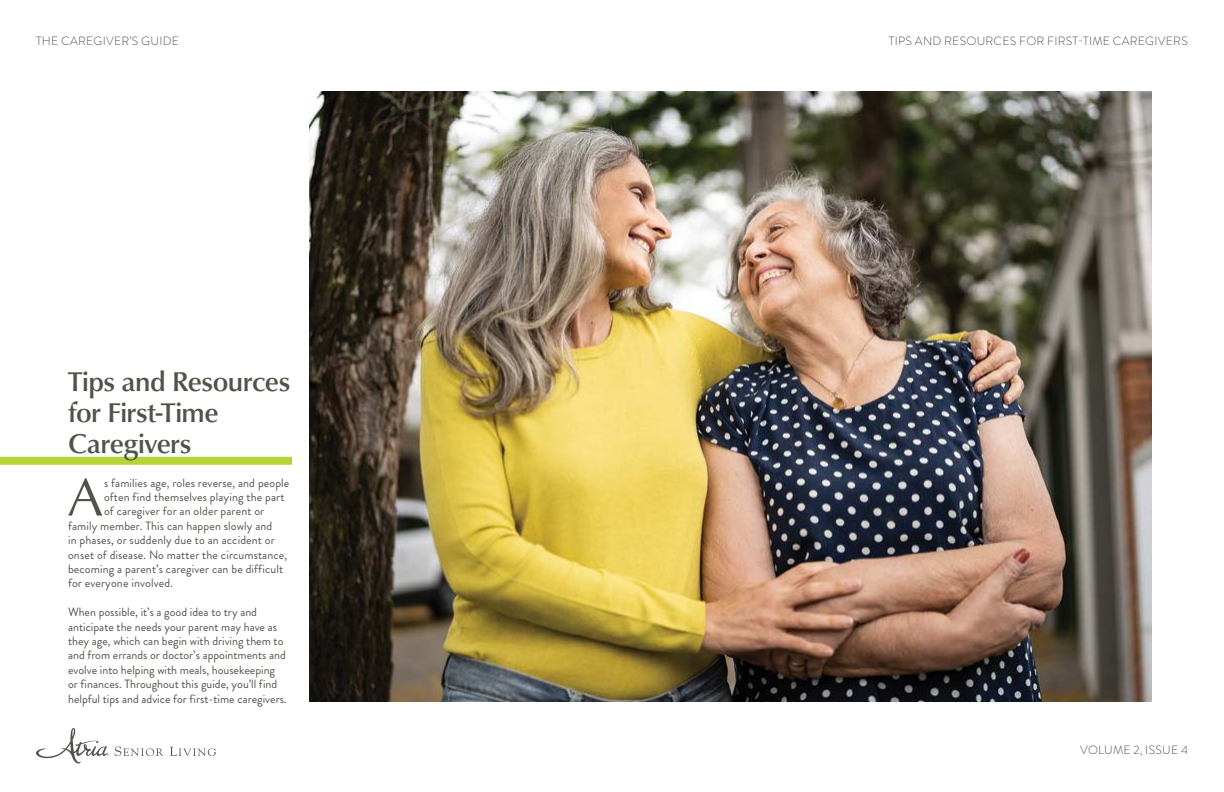
<style>
.page{position:relative;width:1224px;height:792px;background:#fff}
.page>*{position:absolute;margin:0;border:0;box-sizing:border-box;transform-origin:0 0}
.t1{font:54.9px "Classico URW";color:#50534a}
.t2{font:500 28px/31px "Classico URW";letter-spacing:-.015em;color:#50534a}
.t3{font:12px/14.4px "Brandon Grotesque";letter-spacing:.005em;color:#50534a}
.t4{font:300 12px "Brandon Grotesque";letter-spacing:.02em;color:#50534a}
</style>
<div class="page">
<svg style="left:170px;top:747px;width:46px;height:9px"></svg>
<svg style="left:36px;top:728px;width:127px;height:36px"></svg>
<img style="left:310px;top:91px;width:842px;height:611px">
<div style="left:0;top:457px;width:292px;height:8px;background:#b7d436"></div>
<p class="t4" style="left:36px;top:32px;width:144px">THE CAREGIVER’S GUIDE</p>
<p class="t4" style="left:889px;top:32px;width:300px">TIPS AND RESOURCES FOR FIRST-TIME CAREGIVERS</p>
<h2 class="t2" style="left:68px;top:365px;width:224px">Tips and Resources for First-Time<br>Caregivers</h2>
<h1 class="t1" style="left:67px;top:463px;width:38px">A</h1>
<p class="t3" style="left:104px;top:476px;width:187px">s families age, roles reverse, and people</p>
<p class="t3" style="left:104px;top:490px;width:182px">often find themselves playing the part</p>
<p class="t3" style="left:104px;top:504px;width:162px">of caregiver for an older parent or</p>
<p class="t3" style="left:68px;top:519px;width:206px">family member. This can happen slowly and</p>
<p class="t3" style="left:68px;top:533px;width:208px">in phases, or suddenly due to an accident or</p>
<p class="t3" style="left:68px;top:548px;width:221px">onset of disease. No matter the circumstance,</p>
<p class="t3" style="left:68px;top:562px;width:217px">becoming a parent’s caregiver can be difficult</p>
<p class="t3" style="left:68px;top:576px;width:106px">for everyone involved.</p>
<p class="t3" style="left:68px;top:605px;width:220px">When possible, it’s a good idea to try and anticipate the needs your parent may have as they age, which can begin with driving them to and from errands or doctor’s appointments and evolve into helping with meals, housekeeping or finances. Throughout this guide, you’ll find helpful tips and advice for first-time caregivers.</p>
<p class="t4" style="left:1080px;top:742px;width:109px">VOLUME 2, ISSUE 4</p>
</div>
